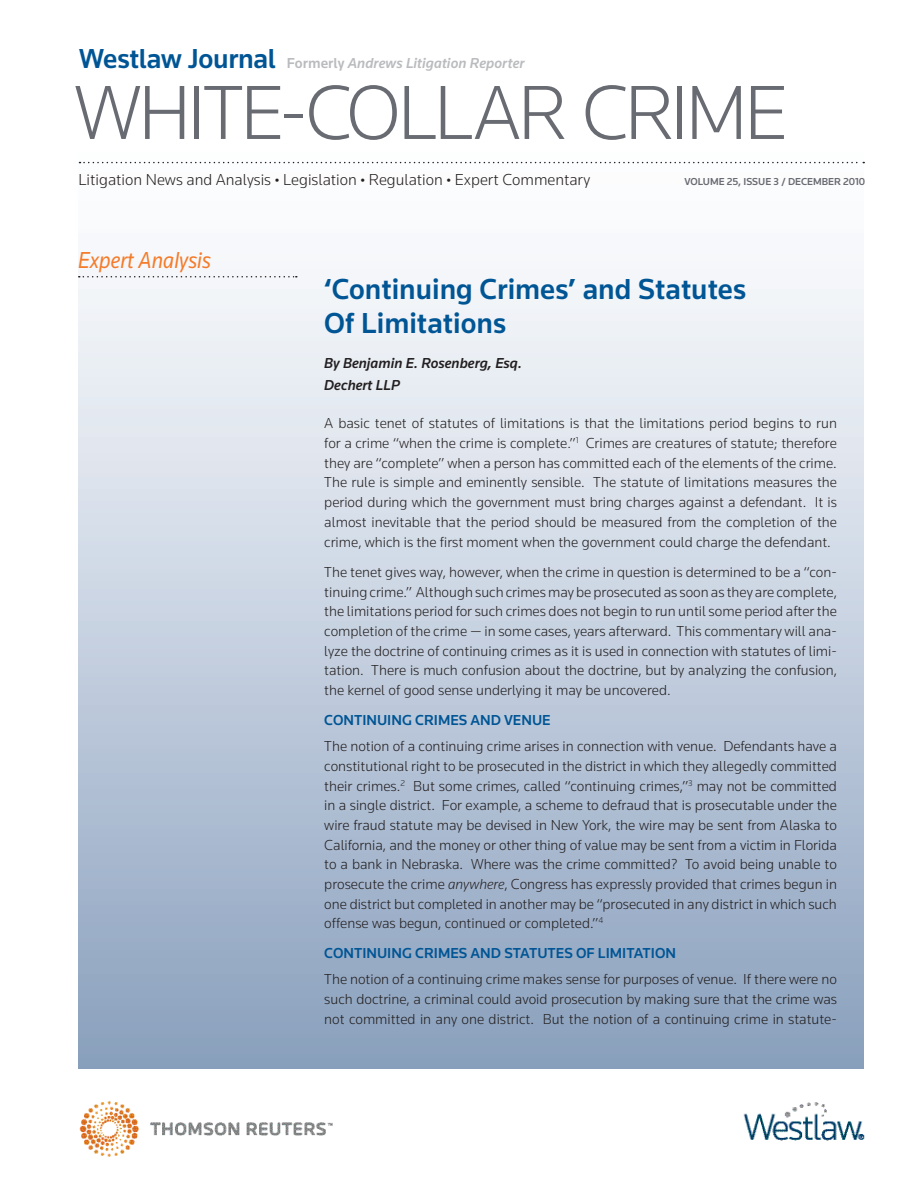
<style>
.page{position:relative;width:918px;height:1188px;background:#fff}
.page>*{position:absolute;margin:0;border:0;box-sizing:border-box;transform-origin:0 0}
.FC_MAIN_TITLE{font:300 79.5px "Knowledge";letter-spacing:-.045em;color:#696b73}
.CT{font:500 30px/33.8px "Knowledge";color:#005595}
.t1{font:italic 24px "Knowledge";color:#f47b2a;scale:.9 1}
.t2{font:300 16.5px "Knowledge";color:#231f20}
.t3{font:300 15px/19.6px "Knowledge";color:#231f20;text-align:justify}
.t4{font:500 15px "Knowledge";color:#005595}
.t5{font:italic 500 15px "Knowledge";color:#babbbe}
.AU{font:italic 500 15px/21.8px "Knowledge";color:#231f20}
.volume{font:500 10.5px "Knowledge";letter-spacing:-.005em;color:#696b73}
.s1{font-style:normal;font-size:28.5px;color:#005595}
.s2{font-style:normal}
.s3{font-size:13.5px}
.s4{font-style:italic}
</style>
<div class="page">
<div style="left:78px;top:49px;width:786px;height:1019px;background:linear-gradient(to bottom,#fff,#8ea3c0)"></div>
<img style="left:79px;top:1100px;width:254px;height:57px">
<img style="left:743px;top:1102px;width:122px;height:39px">
<svg style="left:79px;top:276px;width:218px;height:2px"></svg>
<svg style="left:80px;top:162px;width:784px;height:1px"></svg>
<p class="t5" style="left:79px;top:54px;width:447px"><span class="s1">Westlaw Journal</span> <span class="s2">Formerly</span> Andrews Litigation Reporter</p>
<p class="FC_MAIN_TITLE" style="left:75px;top:63px;width:715px">WHITE-COLLAR CRIME</p>
<p class="t2" style="left:78px;top:169px;width:513px">Litigation News and Analysis <span class="s3">•</span> Legislation <span class="s3">•</span> Regulation <span class="s3">•</span> Expert Commentary</p>
<p class="t1" style="left:78px;top:245px;width:149px">Expert Analysis</p>
<p class="volume" style="left:684px;top:175px;width:182px">VOLUME 25, ISSUE 3 / DECEMBER 2010</p>
<p class="CT" style="left:324px;top:272px;width:423px">‘Continuing Crimes’ and Statutes<br>Of Limitations</p>
<p class="AU" style="left:324px;top:352px;width:199px">By Benjamin E. Rosenberg, Esq.<br>Dechert LLP</p>
<p class="t3" style="left:324px;top:413px;width:514px">A basic tenet of statutes of limitations is that the limitations period begins to run for a crime “when the crime is complete.”<sup>1</sup> Crimes are creatures of statute; therefore they are “complete” when a person has committed each of the elements of the crime.<br>The rule is simple and eminently sensible. The statute of limitations measures the period during which the government must bring charges against a defendant. It is almost inevitable that the period should be measured from the completion of the crime, which is the first moment when the government could charge the defendant.</p>
<p class="t3" style="left:324px;top:562px;width:514px">The tenet gives way, however, when the crime in question is determined to be a “con&shy;tinuing crime.” Although such crimes may be prosecuted as soon as they are complete, the limitations period for such crimes does not begin to run until some period after the completion of the crime — in some cases, years afterward. This commentary will ana&shy;lyze the doctrine of continuing crimes as it is used in connection with statutes of limi&shy;tation. There is much confusion about the doctrine, but by analyzing the confusion, the kernel of good sense underlying it may be uncovered.</p>
<h2 class="t4" style="left:324px;top:710px;width:228px">CONTINUING CRIMES AND VENUE</h2>
<p class="t3" style="left:324px;top:736px;width:514px">The notion of a continuing crime arises in connection with venue. Defendants have a constitutional right to be prosecuted in the district in which they allegedly committed their crimes.<sup>2</sup> But some crimes, called “continuing crimes,”<sup>3</sup> may not be committed in a single district. For example, a scheme to defraud that is prosecutable under the wire fraud statute may be devised in New York, the wire may be sent from Alaska to California, and the money or other thing of value may be sent from a victim in Florida to a bank in Nebraska. Where was the crime committed? To avoid being unable to prosecute the crime <span class="s4">anywhere</span>, Congress has expressly provided that crimes begun in one district but completed in another may be “prosecuted in any district in which such offense was begun, continued or completed.”<sup>4</sup></p>
<h2 class="t4" style="left:324px;top:944px;width:353px">CONTINUING CRIMES AND STATUTES OF LIMITATION</h2>
<p class="t3" style="left:324px;top:969px;width:514px">The notion of a continuing crime makes sense for purposes of venue. If there were no such doctrine, a criminal could avoid prosecution by making sure that the crime was not committed in any one district. But the notion of a continuing crime in statute-</p>
</div>
